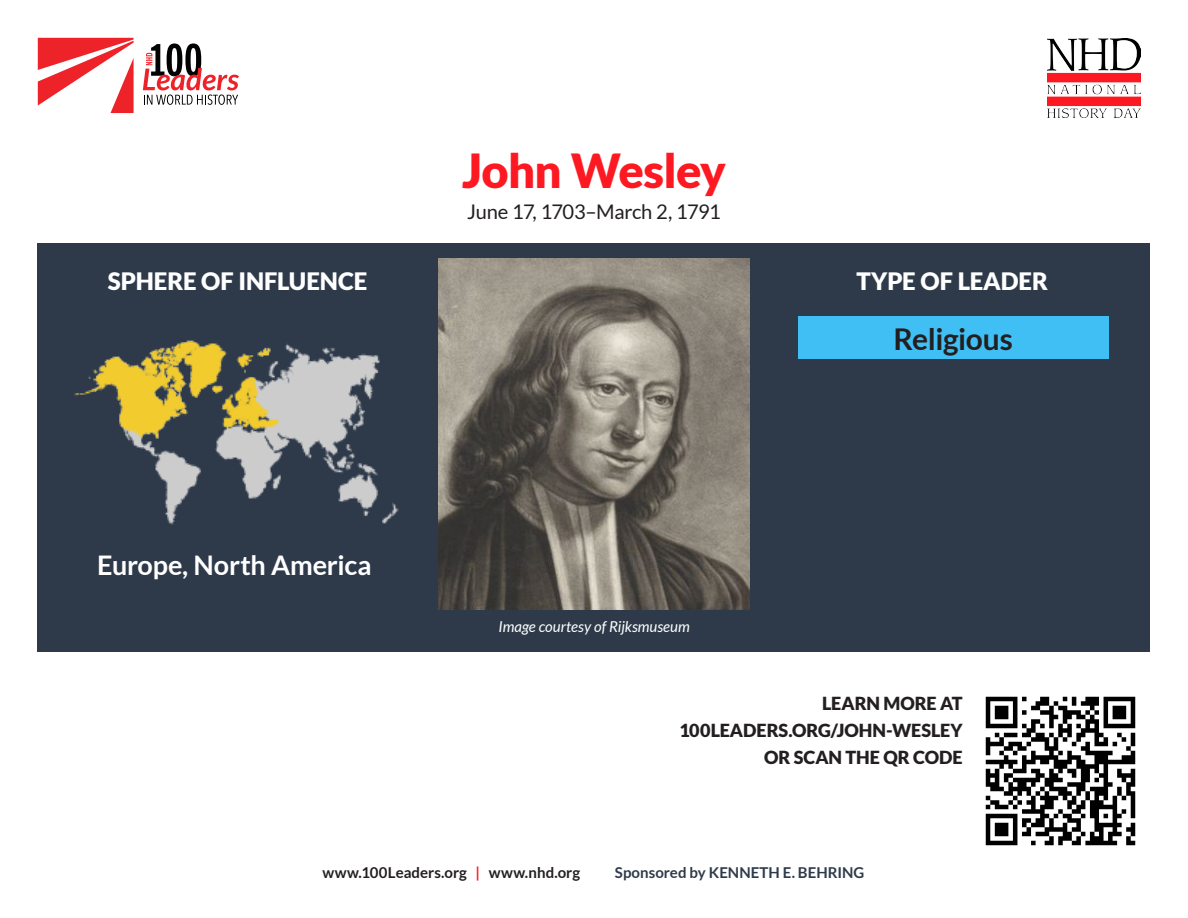
<style>
.page{position:relative;width:1188px;height:918px;background:#fff}
.page>*{position:absolute;margin:0;border:0;box-sizing:border-box;transform-origin:0 0}
.t1{font:900 46.95px "Lato";letter-spacing:-.015em;color:#fc1922}
.Kind_Label{font:700 30px "Lato";letter-spacing:-.015em;color:#231f20}
.t2{font:700 27px "Lato";letter-spacing:-.005em;color:#fff}
.t3{font:900 24px "Lato";color:#fff}
.t4{font:20.1px "Lato";letter-spacing:-.02em;color:#231f20}
.t5{font:900 18px "Lato";color:#231f20}
.t6{font:700 15px "Lato";letter-spacing:.005em;color:#231f20}
.t7{font:700 15px "Lato";letter-spacing:.005em;color:#2e3a4a}
.t8{font:italic 15px "Lato";color:#fff}
.s1{color:#fc1922}
</style>
<div class="page">
<div style="left:38px;top:243px;width:1112px;height:409px;background:#2e3a4a"></div>
<img style="left:1048px;top:39px;width:93px;height:78px">
<svg style="left:38px;top:38px;width:96px;height:75px"></svg>
<svg style="left:143px;top:43px;width:96px;height:62px"></svg>
<img style="left:74px;top:340px;width:325px;height:185px">
<img style="left:439px;top:259px;width:310px;height:351px">
<div style="left:798px;top:316px;width:310px;height:43px;background:#40bff5"></div>
<img style="left:986px;top:696px;width:150px;height:150px">
<p class="t1" style="left:462px;top:143px;width:265px">John Wesley</p>
<p class="t4" style="left:467px;top:200px;width:255px">June 17, 1703–March 2, 1791</p>
<h3 class="t3" style="left:108px;top:267px;width:261px">SPHERE OF INFLUENCE</h3>
<h3 class="t3" style="left:856px;top:267px;width:193px">TYPE OF LEADER</h3>
<p class="t2" style="left:97px;top:549px;width:276px">Europe, North America</p>
<p class="t8" style="left:499px;top:618px;width:193px">Image courtesy of Rijksmuseum</p>
<p class="Kind_Label" style="left:893px;top:322px;width:121px">Religious</p>
<p class="t5" style="left:822px;top:693px;width:142px">LEARN MORE AT</p>
<p class="t5" style="left:679px;top:720px;width:285px">100LEADERS.ORG/JOHN-WESLEY</p>
<p class="t5" style="left:764px;top:747px;width:200px">OR SCAN THE QR CODE</p>
<p class="t6" style="left:322px;top:864px;width:259px">www.100Leaders.org <span class="s1">|</span> www.nhd.org</p>
<p class="t7" style="left:615px;top:864px;width:251px">Sponsored by KENNETH E. BEHRING</p>
</div>
